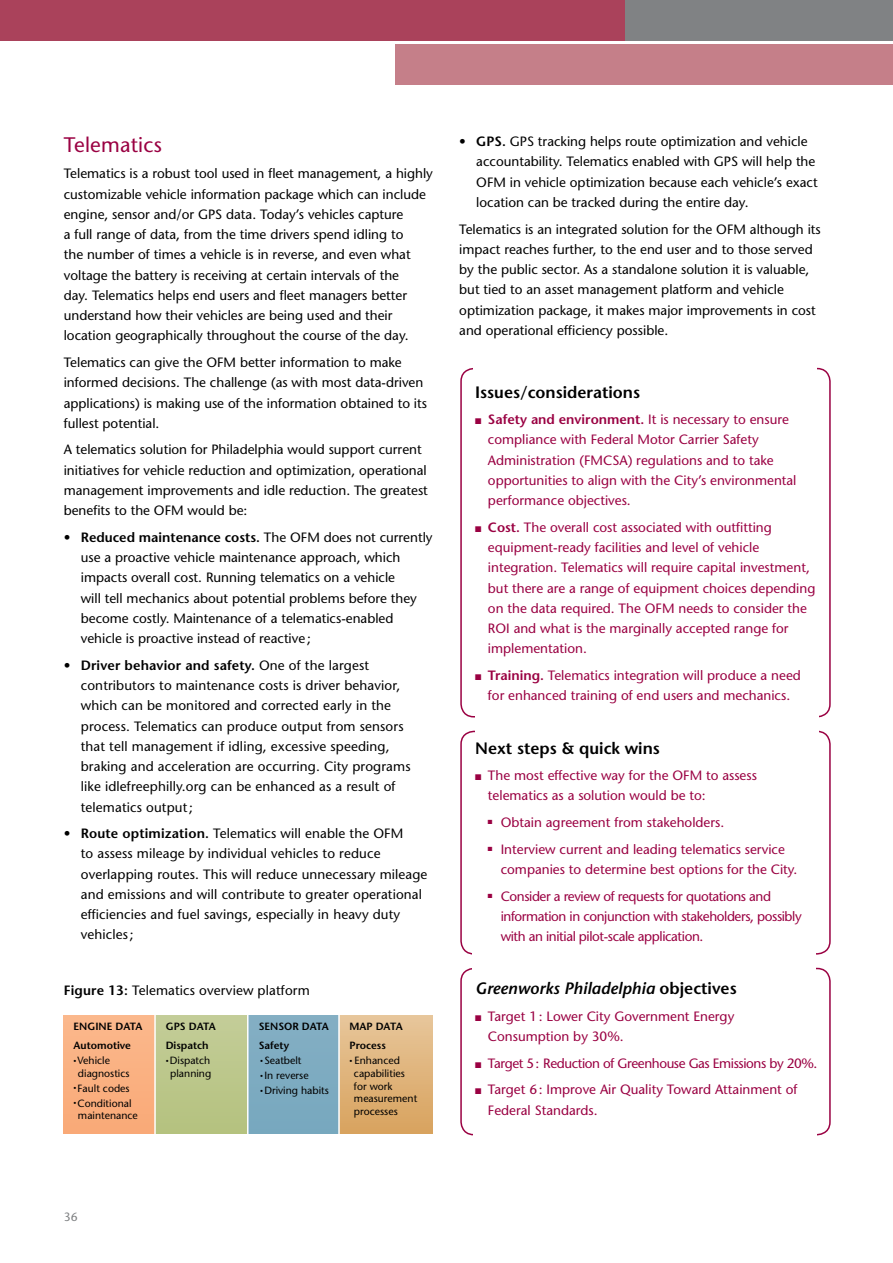
<style>
.page{position:relative;width:893px;height:1263px;background:#fff}
.page>*{position:absolute;margin:0;border:0;box-sizing:border-box;transform-origin:0 0}
.t1{font:21px "Stone Sans";letter-spacing:.01em;color:#9a0142}
.t2{font:600 16.5px "Stone Sans";color:#000}
.t3{font:italic 600 16.5px "Stone Sans";color:#000}
.t4{font:13.5px/20.2px "Stone Sans";color:#000}
.t5{font:13.5px/20.2px "Stone Sans";color:#9a0142}
.t6{font:13.5px/20.2px "Stone Sans";letter-spacing:-.03em;color:#9a0142}
.t7{font:12px "Stone Sans";color:#808284}
.t8{font:10.5px/12.6px "Stone Sans";color:#000}
.t9{font:600 10.5px/19.2px "Stone Sans";color:#000}
.s1{font-weight:600}
.s2{font-size:6px}
.s3{font-style:normal}
</style>
<div class="page">
<div style="left:64px;top:1015px;width:93px;height:118px;background:#fab181"></div>
<div style="left:156px;top:1015px;width:92px;height:118px;background:linear-gradient(to right,#bcc78b,#bcc78b)"></div>
<div style="left:248px;top:1015px;width:92px;height:118px;background:#7dabc1"></div>
<div style="left:340px;top:1015px;width:92px;height:118px;background:linear-gradient(to bottom,#e7c69b,#d8a35f)"></div>
<hr style="left:154px;top:1014px;width:2px;height:127px;background:#fff">
<hr style="left:247px;top:1014px;width:2px;height:127px;background:#fff">
<hr style="left:338px;top:1014px;width:2px;height:127px;background:#fff">
<div style="left:0;top:0;width:625px;height:40px;background:#aa425b"></div>
<div style="left:625px;top:0;width:268px;height:40px;background:#808284"></div>
<div style="left:395px;top:45px;width:498px;height:40px;background:#c57f89"></div>
<div style="left:460px;top:731px;width:371px;height:223px;border:2px solid #9a0142;border-radius:13px"></div>
<svg style="left:475px;top:731px;width:344px;height:3px"></svg>
<svg style="left:472px;top:952px;width:344px;height:2px"></svg>
<h1 class="t1" style="left:64px;top:132px;width:100px">Telematics</h1>
<p class="t4" style="left:64px;top:164px;width:371px">Telematics is a robust tool used in fleet management, a highly customizable vehicle information package which can include engine, sensor and/or GPS data. Today’s vehicles capture<br>a full range of data, from the time drivers spend idling to<br>the number of times a vehicle is in reverse, and even what voltage the battery is receiving at certain intervals of the<br>day. Telematics helps end users and fleet managers better understand how their vehicles are being used and their location geographically throughout the course of the day.</p>
<p class="t4" style="left:64px;top:352px;width:365px">Telematics can give the OFM better information to make informed decisions. The challenge (as with most data-driven applications) is making use of the information obtained to its fullest potential.</p>
<p class="t4" style="left:64px;top:440px;width:366px">A telematics solution for Philadelphia would support current initiatives for vehicle reduction and optimization, operational management improvements and idle reduction. The greatest benefits to the OFM would be:</p>
<p class="t4" style="left:81px;top:527px;width:353px;text-indent:-17px">• <span class="s1">Reduced maintenance costs.</span> The OFM does not currently use a proactive vehicle maintenance approach, which impacts overall cost. Running telematics on a vehicle<br>will tell mechanics about potential problems before they become costly. Maintenance of a telematics-enabled vehicle is proactive instead of reactive;</p>
<p class="t4" style="left:81px;top:655px;width:331px;text-indent:-17px">• <span class="s1">Driver behavior and safety.</span> One of the largest contributors to maintenance costs is driver behavior, which can be monitored and corrected early in the process. Telematics can produce output from sensors that tell management if idling, excessive speeding, braking and acceleration are occurring. City programs like idlefreephilly.org can be enhanced as a result of telematics output;</p>
<p class="t4" style="left:81px;top:823px;width:348px;text-indent:-17px">• <span class="s1">Route optimization.</span> Telematics will enable the OFM<br>to assess mileage by individual vehicles to reduce overlapping routes. This will reduce unnecessary mileage and emissions and will contribute to greater operational efficiencies and fuel savings, especially in heavy duty vehicles;</p>
<p class="t4" style="left:64px;top:980px;width:247px"><span class="s1">Figure 13:</span> Telematics overview platform</p>
<p class="t9" style="left:74px;top:1017px;width:70px">ENGINE DATA<br>Automotive</p>
<p class="t8" style="left:78px;top:1054px;width:53px;text-indent:-4px"><span class="s2">•</span> Vehicle diagnostics</p>
<p class="t8" style="left:74px;top:1082px;width:58px"><span class="s2">•</span> Fault codes</p>
<p class="t8" style="left:78px;top:1097px;width:61px;text-indent:-4px"><span class="s2">•</span> Conditional maintenance</p>
<p class="t9" style="left:166px;top:1017px;width:51px">GPS DATA<br>Dispatch</p>
<p class="t8" style="left:166px;top:1054px;width:47px;text-align:center"><span class="s2">•</span> Dispatch planning</p>
<p class="t9" style="left:259px;top:1017px;width:72px">SENSOR DATA<br>Safety</p>
<p class="t8" style="left:260px;top:1054px;width:43px"><span class="s2">•</span> Seatbelt</p>
<p class="t8" style="left:260px;top:1069px;width:50px"><span class="s2">•</span> In reverse</p>
<p class="t8" style="left:260px;top:1084px;width:70px"><span class="s2">•</span> Driving habits</p>
<p class="t9" style="left:349px;top:1017px;width:55px">MAP DATA<br>Process</p>
<p class="t8" style="left:354px;top:1054px;width:65px;text-indent:-4px"><span class="s2">•</span> Enhanced capabilities for work measurement processes</p>
<p class="t4" style="left:476px;top:131px;width:343px;text-indent:-17px">• <span class="s1">GPS.</span> GPS tracking helps route optimization and vehicle accountability. Telematics enabled with GPS will help the OFM in vehicle optimization because each vehicle’s exact location can be tracked during the entire day.</p>
<p class="t4" style="left:459px;top:219px;width:363px">Telematics is an integrated solution for the OFM although its impact reaches further, to the end user and to those served by the public sector. As a standalone solution it is valuable, but tied to an asset management platform and vehicle optimization package, it makes major improvements in cost and operational efficiency possible.</p>
<p class="t2" style="left:475px;top:382px;width:166px">Issues/considerations</p>
<p class="t5" style="left:488px;top:409px;width:310px;text-indent:-13px">■ <span class="s1">Safety and environment.</span> It is necessary to ensure compliance with Federal Motor Carrier Safety Administration (FMCSA) regulations and to take opportunities to align with the City’s environmental performance objectives.</p>
<p class="t5" style="left:488px;top:517px;width:329px;text-indent:-13px">■ <span class="s1">Cost.</span> The overall cost associated with outfitting equipment-ready facilities and level of vehicle integration. Telematics will require capital investment, but there are a range of equipment choices depending on the data required. The OFM needs to consider the ROI and what is the marginally accepted range for implementation.</p>
<p class="t5" style="left:475px;top:665px;width:327px;text-align:center">■ <span class="s1">Training.</span> Telematics integration will produce a need for enhanced training of end users and mechanics.</p>
<p class="t2" style="left:475px;top:738px;width:186px">Next steps &amp; quick wins</p>
<p class="t5" style="left:488px;top:765px;width:271px;text-indent:-13px">■ The most effective way for the OFM to assess telematics as a solution would be to:</p>
<p class="t5" style="left:488px;top:812px;width:238px">■ Obtain agreement from stakeholders.</p>
<p class="t5" style="left:501px;top:839px;width:298px;text-indent:-13px">■ Interview current and leading telematics service companies to determine best options for the City.</p>
<p class="t6" style="left:501px;top:886px;width:303px;text-indent:-13px">■ Consider a review of requests for quotations and information in conjunction with stakeholders, possibly with an initial pilot-scale application.</p>
<p class="t3" style="left:475px;top:978px;width:263px">Greenworks Philadelphia <span class="s3">objectives</span></p>
<p class="t5" style="left:488px;top:1006px;width:248px;text-indent:-13px">■ Target 1: Lower City Government Energy<br>Consumption by 30%.</p>
<p class="t6" style="left:475px;top:1053px;width:344px">■ Target 5: Reduction of Greenhouse Gas Emissions by 20%.</p>
<p class="t5" style="left:488px;top:1080px;width:311px;text-indent:-13px">■ Target 6: Improve Air Quality Toward Attainment of<br>Federal Standards.</p>
<p class="t7" style="left:64px;top:1209px;width:15px">36</p>
</div>
